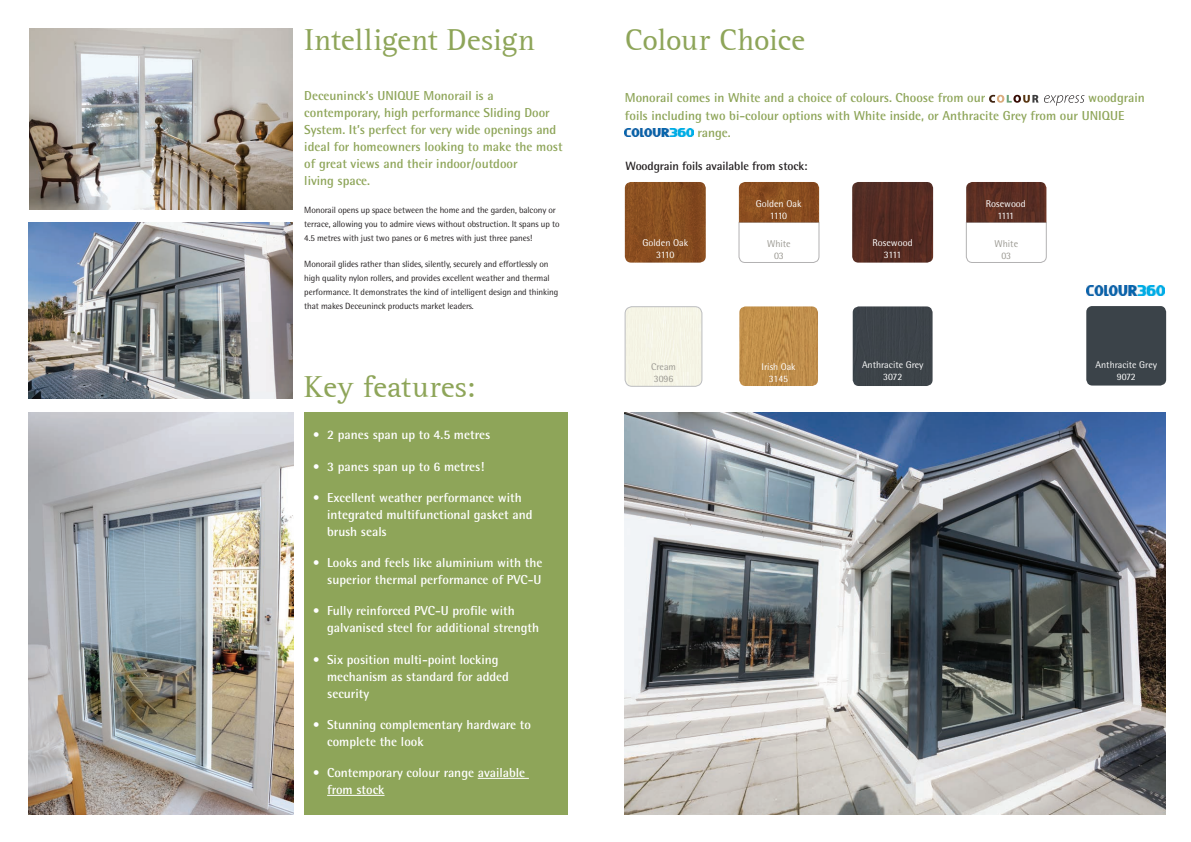
<style>
.page{position:relative;width:1191px;height:842px;background:#fff}
.page>*{position:absolute;margin:0;border:0;box-sizing:border-box;transform-origin:0 0}
.t1{font:31px "Rotis Serif 55";letter-spacing:-.005em;color:#8ea559}
.t2{font:700 13px/17px "Rotis Semi Sans Std";color:#fff}
.t3{font:700 13px/17px "Rotis Semi Sans Std";color:#8ea559}
.t4{font:700 12px "Rotis Semi Sans Std";letter-spacing:-.01em;color:#231f20}
.t5{font:9.9px/11.9px "Rotis Semi Sans Std";color:#fff;text-align:center}
.t6{font:9.9px/11.9px "Rotis Semi Sans Std";color:#9a9891;text-align:center}
.t7{font:9.8px/11.7px "Rotis Semi Sans Std";color:#fff;text-align:center}
.t8{font:9.8px/11.7px "Rotis Semi Sans Std";color:#9a9891}
.t9{font:9px/14px "Rotis Semi Sans Std";letter-spacing:-.01em;color:#231f20}
</style>
<div class="page">
<img style="left:29px;top:28px;width:263px;height:181px">
<img style="left:28px;top:412px;width:265px;height:402px">
<div style="left:304px;top:412px;width:264px;height:402px;background:#8ea559"></div>
<hr style="left:478px;top:778px;width:51px;height:1px;background:#fff">
<hr style="left:327px;top:795px;width:57px;height:1px;background:#fff">
<img style="left:28px;top:223px;width:264px;height:176px">
<svg style="left:1044px;top:95px;width:40px;height:11px"></svg>
<svg style="left:989px;top:95px;width:49px;height:8px"></svg>
<img style="left:625px;top:128px;width:69px;height:9px">
<img style="left:625px;top:412px;width:540px;height:402px">
<div style="left:625px;top:307px;width:77px;height:79px;background:#f5f4e6"></div>
<div style="left:625px;top:306px;width:77px;height:81px;border:1px solid #bcbdc0;border-radius:7px"></div>
<img style="left:739px;top:306px;width:79px;height:80px">
<img style="left:625px;top:182px;width:81px;height:81px">
<img style="left:852px;top:182px;width:81px;height:81px">
<svg style="left:738px;top:222px;width:81px;height:41px"></svg>
<img style="left:739px;top:182px;width:80px;height:40px">
<svg style="left:966px;top:222px;width:80px;height:41px"></svg>
<img style="left:966px;top:182px;width:80px;height:40px">
<div style="left:1086px;top:306px;width:80px;height:80px;background:#3b4349"></div>
<div style="left:852px;top:306px;width:80px;height:80px;background:#3d4349"></div>
<img style="left:1086px;top:286px;width:78px;height:9px">
<p class="t1" style="left:303px;top:22px;width:233px">Intelligent Design</p>
<p class="t1" style="left:625px;top:22px;width:182px">Colour Choice</p>
<p class="t3" style="left:625px;top:89px;width:362px">Monorail comes in White and a choice of colours. Choose from our</p>
<p class="t3" style="left:1088px;top:89px;width:58px">woodgrain</p>
<p class="t3" style="left:625px;top:106px;width:501px">foils including two bi-colour options with White inside, or Anthracite Grey from our UNIQUE</p>
<p class="t3" style="left:697px;top:124px;width:35px">range.</p>
<p class="t3" style="left:303px;top:87px;width:261px">Deceuninck’s UNIQUE Monorail is a contemporary, high performance Sliding Door System. It’s perfect for very wide openings and ideal for homeowners looking to make the most of great views and their indoor/outdoor<br>living space.</p>
<p class="t9" style="left:303px;top:203px;width:257px">Monorail opens up space between the home and the garden, balcony or terrace, allowing you to admire views without obstruction. It spans up to<br>4.5 metres with just two panes or 6 metres with just three panes!</p>
<p class="t9" style="left:303px;top:257px;width:256px">Monorail glides rather than slides, silently, securely and effortlessly on high quality nylon rollers, and provides excellent weather and thermal performance. It demonstrates the kind of intelligent design and thinking that makes Deceuninck products market leaders.</p>
<p class="t4" style="left:625px;top:159px;width:183px">Woodgrain foils available from stock:</p>
<p class="t5" style="left:755px;top:197px;width:47px">Golden Oak<br>1110</p>
<p class="t5" style="left:986px;top:197px;width:42px">Rosewood<br>1111</p>
<p class="t9" style="left:304px;top:203px;width:116px">Monorail opens up space betwee terrace, a lowing you to admire<br>4.5 metres with just two panes o</p>
<p class="t9" style="left:304px;top:257px;width:115px">Monorail glides rather than slide</p>
<p class="t9" style="left:503px;top:257px;width:5px">f</p>
<p class="t9" style="left:304px;top:271px;width:116px;text-align:justify">high quality nylon ro lers, and pr performance. It demonstrates th that makes Deceuninck products</p>
<p class="t5" style="left:642px;top:237px;width:47px">Golden Oak<br>3110</p>
<p class="t5" style="left:872px;top:237px;width:42px">Rosewood<br>3111</p>
<p class="t6" style="left:767px;top:238px;width:25px">White<br>03</p>
<p class="t6" style="left:994px;top:238px;width:25px">White<br>03</p>
<p class="t1" style="left:303px;top:369px;width:173px">Key features:</p>
<p class="t2" style="left:311px;top:426px;width:179px">• 2 panes span up to 4.5 metres</p>
<p class="t2" style="left:311px;top:458px;width:173px">• 3 panes span up to 6 metres!</p>
<p class="t2" style="left:326px;top:489px;width:207px;text-indent:-14px">• Excellent weather performance with integrated multifunctional gasket and brush seals</p>
<p class="t2" style="left:311px;top:554px;width:232px;text-align:right">• Looks and feels like aluminium with the superior thermal performance of PVC-U</p>
<p class="t2" style="left:326px;top:602px;width:214px;text-indent:-14px">• Fully reinforced PVC-U profile with galvanised steel for additional strength</p>
<p class="t2" style="left:326px;top:651px;width:184px;text-indent:-14px">• Six position multi-point locking mechanism as standard for added security</p>
<p class="t2" style="left:326px;top:716px;width:206px;text-indent:-14px">• Stunning complementary hardware to complete the look</p>
<p class="t2" style="left:326px;top:764px;width:200px;text-indent:-14px">• Contemporary colour range available from stock</p>
<p class="t8" style="left:651px;top:361px;width:26px">Cream<br>3096</p>
<p class="t7" style="left:761px;top:361px;width:36px">Irish Oak<br>3145</p>
<p class="t7" style="left:862px;top:359px;width:63px">Anthracite Grey<br>3072</p>
<p class="t7" style="left:1094px;top:359px;width:63px">Anthracite Grey<br>9072</p>
<p class="t7" style="left:1095px;top:359px;width:63px">Anthracite Grey<br>9072</p>
</div>
